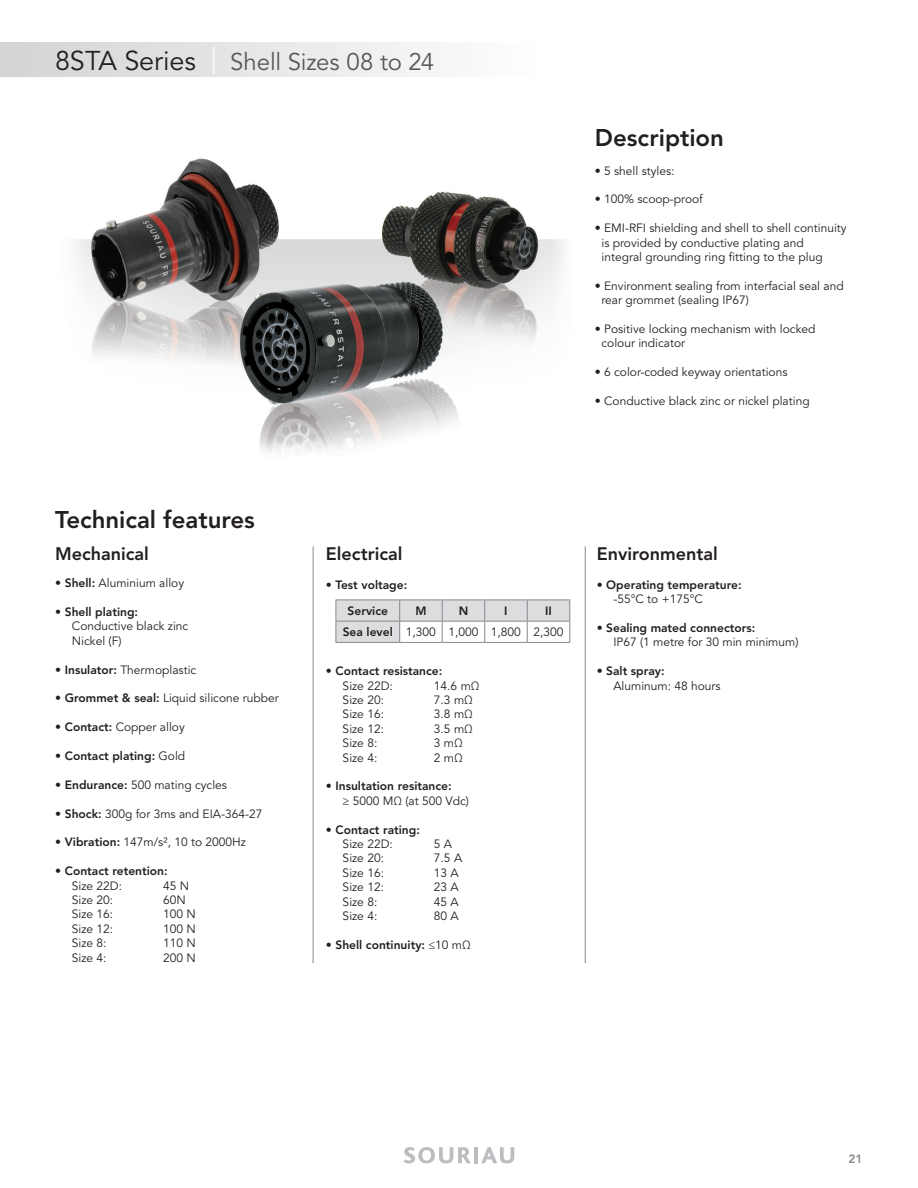
<style>
.page{position:relative;width:918px;height:1188px;background:#fff}
.page>*{position:absolute;margin:0;border:0;box-sizing:border-box;transform-origin:0 0}
.t1{font:800 24px "Avenir LT Std";color:#231f20}
.t2{font:24px "Avenir LT Std";letter-spacing:-.01em;color:#57585a}
.t3{font:800 18px "Avenir LT Std";color:#231f20}
.t4{font:12px/14.4px "Avenir LT Std";color:#231f20}
.t5{font:800 12px "Avenir LT Std";color:#231f20}
.t6{font:800 12px "Avenir LT Std";color:#87898c}
.s1{font-size:27px;color:#231f20}
.s2{font-size:27px;color:#fff}
.s3{font-weight:800}
.s4{font-weight:400}
</style>
<div class="page">
<div style="left:0;top:43px;width:544px;height:34px;background:linear-gradient(to right,#d2d3d6,#fefefe)"></div>
<svg style="left:404px;top:1147px;width:67px;height:16px"></svg>
<hr style="left:474px;top:1147px;width:4px;height:16px;background:#bcbdc0">
<svg style="left:481px;top:1147px;width:33px;height:16px"></svg>
<hr style="left:313px;top:546px;width:1px;height:417px;background:#87898c">
<hr style="left:585px;top:546px;width:1px;height:417px;background:#87898c">
<img style="left:74px;top:158px;width:491px;height:294px">
<svg style="left:336px;top:600px;width:234px;height:42px"></svg>
<hr style="left:336px;top:642px;width:64px;height:1px;background:#87898c">
<hr style="left:400px;top:642px;width:42px;height:1px;background:#87898c">
<hr style="left:442px;top:642px;width:43px;height:1px;background:#87898c">
<hr style="left:485px;top:642px;width:42px;height:1px;background:#87898c">
<hr style="left:527px;top:642px;width:43px;height:1px;background:#87898c">
<h1 class="t2" style="left:55px;top:48px;width:381px"><span class="s1">8STA Series</span> <span class="s2">|</span> Shell Sizes 08 to 24</h1>
<h1 class="t1" style="left:595px;top:123px;width:131px">Description</h1>
<p class="t4" style="left:595px;top:164px;width:81px">• 5 shell styles:</p>
<p class="t4" style="left:595px;top:192px;width:110px">• 100% scoop-proof</p>
<p class="t4" style="left:602px;top:221px;width:247px;text-indent:-7px">• EMI-RFI shielding and shell to shell continuity is provided by conductive plating and integral grounding ring fitting to the plug</p>
<p class="t4" style="left:602px;top:279px;width:244px;text-indent:-7px">• Environment sealing from interfacial seal and rear grommet (sealing IP67)</p>
<p class="t4" style="left:602px;top:322px;width:216px;text-indent:-7px">• Positive locking mechanism with locked colour indicator</p>
<p class="t4" style="left:595px;top:365px;width:194px">• 6 color-coded keyway orientations</p>
<p class="t4" style="left:595px;top:394px;width:216px">• Conductive black zinc or nickel plating</p>
<h1 class="t1" style="left:55px;top:506px;width:201px">Technical features</h1>
<h2 class="t3" style="left:55px;top:543px;width:95px">Mechanical</h2>
<p class="t4" style="left:55px;top:576px;width:130px"><span class="s3">• Shell:</span> Aluminium alloy</p>
<p class="t5" style="left:55px;top:605px;width:84px">• Shell plating:</p>
<p class="t4" style="left:72px;top:619px;width:118px">Conductive black zinc<br>Nickel (F)</p>
<p class="t4" style="left:55px;top:663px;width:143px"><span class="s3">• Insulator:</span> Thermoplastic</p>
<p class="t4" style="left:55px;top:691px;width:225px"><span class="s3">• Grommet &amp; seal:</span> Liquid silicone rubber</p>
<p class="t4" style="left:55px;top:720px;width:131px"><span class="s3">• Contact:</span> Copper alloy</p>
<p class="t5" style="left:55px;top:749px;width:132px">• Contact plating: <span class="s4">Gold</span></p>
<p class="t4" style="left:55px;top:778px;width:173px"><span class="s3">• Endurance:</span> 500 mating cycles</p>
<p class="t4" style="left:55px;top:807px;width:209px"><span class="s3">• Shock:</span> 300g for 3ms and EIA-364-27</p>
<p class="t4" style="left:55px;top:835px;width:192px"><span class="s3">• Vibration:</span> 147m/s², 10 to 2000Hz</p>
<p class="t5" style="left:55px;top:864px;width:114px">• Contact retention:</p>
<p class="t4" style="left:72px;top:879px;width:52px">Size 22D:</p>
<p class="t4" style="left:163px;top:879px;width:28px">45 N</p>
<p class="t4" style="left:72px;top:893px;width:43px">Size 20:</p>
<p class="t4" style="left:163px;top:893px;width:24px">60N</p>
<p class="t4" style="left:72px;top:907px;width:43px">Size 16:</p>
<p class="t4" style="left:163px;top:907px;width:34px">100 N</p>
<p class="t4" style="left:72px;top:922px;width:43px">Size 12:</p>
<p class="t4" style="left:163px;top:922px;width:34px">100 N</p>
<p class="t4" style="left:72px;top:936px;width:36px">Size 8:</p>
<p class="t4" style="left:163px;top:936px;width:34px">110 N</p>
<p class="t4" style="left:72px;top:951px;width:36px">Size 4:</p>
<p class="t4" style="left:163px;top:951px;width:34px">200 N</p>
<h2 class="t3" style="left:326px;top:543px;width:78px">Electrical</h2>
<p class="t5" style="left:326px;top:578px;width:83px">• Test voltage:</p>
<p class="t5" style="left:348px;top:604px;width:42px">Service</p>
<p class="t5" style="left:415px;top:604px;width:13px">M</p>
<p class="t5" style="left:459px;top:604px;width:11px">N</p>
<p class="t5" style="left:504px;top:604px;width:5px">I</p>
<p class="t4" style="left:343px;top:601px;width:222px;line-height:21.3px;text-indent:202px"><span class="s3">II<br>Sea level</span> 1,300 1,000 1,800 2,300</p>
<p class="t5" style="left:326px;top:664px;width:118px">• Contact resistance:</p>
<p class="t4" style="left:343px;top:679px;width:52px">Size 22D:</p>
<p class="t4" style="left:434px;top:679px;width:47px">14.6 mΩ</p>
<p class="t4" style="left:343px;top:693px;width:43px">Size 20:</p>
<p class="t4" style="left:434px;top:693px;width:40px">7.3 mΩ</p>
<p class="t4" style="left:343px;top:707px;width:43px">Size 16:</p>
<p class="t4" style="left:434px;top:707px;width:40px">3.8 mΩ</p>
<p class="t4" style="left:343px;top:722px;width:43px">Size 12:</p>
<p class="t4" style="left:434px;top:722px;width:40px">3.5 mΩ</p>
<p class="t4" style="left:343px;top:736px;width:36px">Size 8:</p>
<p class="t4" style="left:434px;top:736px;width:30px">3 mΩ</p>
<p class="t4" style="left:343px;top:751px;width:36px">Size 4:</p>
<p class="t4" style="left:434px;top:751px;width:30px">2 mΩ</p>
<p class="t5" style="left:326px;top:779px;width:127px">• Insultation resitance:</p>
<p class="t4" style="left:343px;top:794px;width:128px">≥ 5000 MΩ (at 500 Vdc)</p>
<p class="t5" style="left:326px;top:822px;width:95px">• Contact rating:</p>
<p class="t4" style="left:343px;top:837px;width:52px">Size 22D:</p>
<p class="t4" style="left:434px;top:837px;width:20px">5 A</p>
<p class="t4" style="left:343px;top:851px;width:43px">Size 20:</p>
<p class="t4" style="left:434px;top:851px;width:30px">7.5 A</p>
<p class="t4" style="left:343px;top:866px;width:43px">Size 16:</p>
<p class="t4" style="left:434px;top:866px;width:26px">13 A</p>
<p class="t4" style="left:343px;top:880px;width:43px">Size 12:</p>
<p class="t4" style="left:434px;top:880px;width:26px">23 A</p>
<p class="t4" style="left:343px;top:895px;width:36px">Size 8:</p>
<p class="t4" style="left:434px;top:895px;width:26px">45 A</p>
<p class="t4" style="left:343px;top:909px;width:36px">Size 4:</p>
<p class="t4" style="left:434px;top:909px;width:26px">80 A</p>
<p class="t5" style="left:326px;top:938px;width:146px">• Shell continuity: <span class="s4">≤10 mΩ</span></p>
<h2 class="t3" style="left:597px;top:543px;width:123px">Environmental</h2>
<p class="t5" style="left:597px;top:578px;width:146px">• Operating temperature:</p>
<p class="t4" style="left:613px;top:592px;width:91px">-55°C to +175°C</p>
<p class="t5" style="left:597px;top:621px;width:160px">• Sealing mated connectors:</p>
<p class="t4" style="left:613px;top:635px;width:187px">IP67 (1 metre for 30 min minimum)</p>
<p class="t5" style="left:597px;top:664px;width:70px">• Salt spray:</p>
<p class="t4" style="left:613px;top:679px;width:109px">Aluminum: 48 hours</p>
<p class="t6" style="left:849px;top:1152px;width:16px">21</p>
</div>
